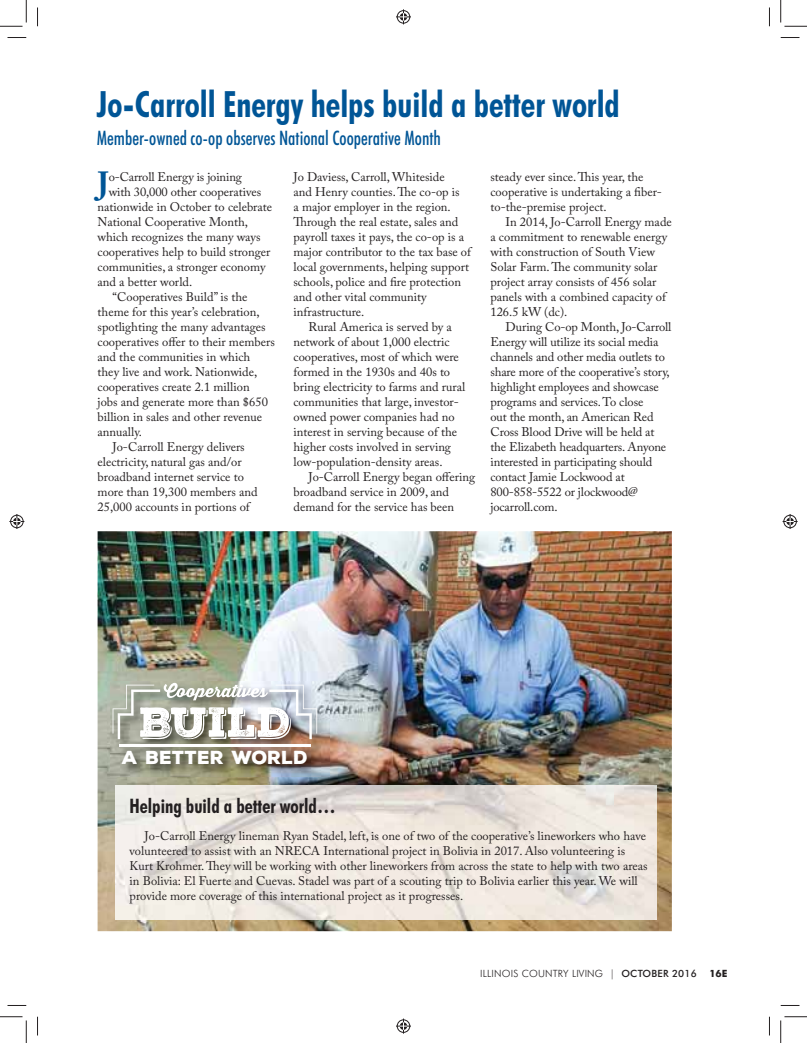
<style>
.page{position:relative;width:807px;height:1043px;background:#fff}
.page>*{position:absolute;margin:0;border:0;box-sizing:border-box;transform-origin:0 0}
.t1{font:700 condensed 36.25px "Futura BT";color:#005596;scale:.93 1}
.t2{font:700 31.88px "Adobe Caslon Pro";color:#005596}
.t3{font:500 condensed 20px "Futura BT";color:#005596;scale:.93 1}
.t4{font:700 condensed 20px "Futura BT";color:#231f20;scale:.93 1}
.t5{font:900 18.25px "Nexa Rust Sans";color:#fff}
.t6{font:12.5px/15px "Adobe Caslon Pro";color:#231f20}
.t7{font:300 10px "Futura BT";letter-spacing:.02em;color:#231f20}
.t8{font:700 10px "Futura BT";color:#231f20}
.s1{font-weight:500}
</style>
<div class="page">
<img style="left:98px;top:531px;width:573px;height:400px">
<img style="left:116px;top:785px;width:540px;height:134px">
<img style="left:110px;top:681px;width:219px;height:95px">
<svg style="left:112px;top:682px;width:205px;height:60px"></svg>
<hr style="left:119px;top:744px;width:191px;height:2px;background:#fff">
<svg style="left:8px;top:37px;width:18px;height:1px"></svg>
<svg style="left:780px;top:37px;width:19px;height:1px"></svg>
<svg style="left:8px;top:1005px;width:18px;height:1px"></svg>
<svg style="left:780px;top:1005px;width:19px;height:1px"></svg>
<svg style="left:37px;top:8px;width:1px;height:18px"></svg>
<svg style="left:37px;top:1016px;width:1px;height:19px"></svg>
<svg style="left:769px;top:8px;width:1px;height:18px"></svg>
<svg style="left:769px;top:1016px;width:1px;height:19px"></svg>
<svg style="left:0;top:0;width:27px;height:27px"></svg>
<svg style="left:0;top:1016px;width:27px;height:26px"></svg>
<svg style="left:780px;top:0;width:26px;height:27px"></svg>
<svg style="left:780px;top:1016px;width:26px;height:26px"></svg>
<svg style="left:396px;top:9px;width:15px;height:15px"></svg>
<svg style="left:396px;top:1018px;width:15px;height:15px"></svg>
<svg style="left:9px;top:514px;width:15px;height:15px"></svg>
<svg style="left:782px;top:514px;width:15px;height:15px"></svg>
<h1 class="t1" style="left:97px;top:86px;width:563px">Jo-Carroll Energy helps build a better world</h1>
<h3 class="t3" style="left:97px;top:128px;width:371px">Member-owned co-op observes National Cooperative Month</h3>
<p class="t6" style="left:293px;top:171px;width:153px">Jo Daviess, Carroll, Whiteside</p>
<p class="t6" style="left:293px;top:186px;width:168px">and Henry counties. The co-op is</p>
<p class="t6" style="left:293px;top:201px;width:159px">a major employer in the region.</p>
<p class="t6" style="left:293px;top:216px;width:166px">Through the real estate, sales and</p>
<p class="t6" style="left:293px;top:231px;width:172px">payroll taxes it pays, the co-op is a</p>
<p class="t6" style="left:293px;top:246px;width:179px">major contributor to the tax base of</p>
<p class="t6" style="left:293px;top:261px;width:177px">local governments, helping support</p>
<p class="t6" style="left:293px;top:276px;width:169px">schools, police and fire protection</p>
<p class="t6" style="left:293px;top:291px;width:135px">and other vital community</p>
<p class="t6" style="left:293px;top:306px;width:72px">infrastructure.</p>
<p class="t6" style="left:308px;top:321px;width:145px">Rural America is served by a</p>
<p class="t6" style="left:293px;top:336px;width:158px">network of about 1,000 electric</p>
<p class="t6" style="left:293px;top:351px;width:167px">cooperatives, most of which were</p>
<p class="t6" style="left:293px;top:366px;width:158px">formed in the 1930s and 40s to</p>
<p class="t6" style="left:293px;top:381px;width:173px">bring electricity to farms and rural</p>
<p class="t6" style="left:293px;top:396px;width:167px">communities that large, investor-</p>
<p class="t6" style="left:293px;top:411px;width:162px">owned power companies had no</p>
<p class="t6" style="left:293px;top:426px;width:165px">interest in serving because of the</p>
<p class="t6" style="left:293px;top:441px;width:159px">higher costs involved in serving</p>
<p class="t6" style="left:293px;top:456px;width:150px">low-population-density areas.</p>
<p class="t6" style="left:308px;top:471px;width:168px">Jo-Carroll Energy began offering</p>
<p class="t6" style="left:293px;top:486px;width:157px">broadband service in 2009, and</p>
<p class="t6" style="left:293px;top:501px;width:162px">demand for the service has been</p>
<p class="t6" style="left:490px;top:170px;width:173px">steady ever since. This year, the cooperative is undertaking a fiber&shy;to-the-premise project.</p>
<p class="t6" style="left:490px;top:215px;width:183px;text-indent:15px">In 2014, Jo-Carroll Energy made a commitment to renewable energy with construction of South View<br>Solar Farm. The community solar project array consists of 456 solar panels with a combined capacity of<br>126.5 kW (dc).</p>
<p class="t6" style="left:490px;top:320px;width:182px;text-indent:15px">During Co-op Month, Jo-Carroll<br>Energy will utilize its social media channels and other media outlets to share more of the cooperative’s story, highlight employees and showcase programs and services. To close<br>out the month, an American Red<br>Cross Blood Drive will be held at the Elizabeth headquarters. Anyone interested in participating should contact Jamie Lockwood at<br>800-858-5522 or jlockwood@ jocarroll.com.</p>
<h2 class="t2" style="left:98px;top:171px;width:13px">J</h2>
<p class="t6" style="left:109px;top:170px;width:135px">o-Carroll Energy is joining</p>
<p class="t6" style="left:109px;top:185px;width:154px">with 30,000 other cooperatives</p>
<p class="t6" style="left:98px;top:200px;width:176px">nationwide in October to celebrate</p>
<p class="t6" style="left:98px;top:215px;width:152px">National Cooperative Month,</p>
<p class="t6" style="left:98px;top:230px;width:164px">which recognizes the many ways</p>
<p class="t6" style="left:98px;top:245px;width:174px">cooperatives help to build stronger</p>
<p class="t6" style="left:98px;top:260px;width:169px">communities, a stronger economy</p>
<p class="t6" style="left:98px;top:275px;width:96px">and a better world.</p>
<p class="t6" style="left:113px;top:290px;width:136px">“Cooperatives Build” is the</p>
<p class="t6" style="left:98px;top:305px;width:163px">theme for this year’s celebration,</p>
<p class="t6" style="left:98px;top:320px;width:169px">spotlighting the many advantages</p>
<p class="t6" style="left:98px;top:335px;width:179px">cooperatives offer to their members</p>
<p class="t6" style="left:98px;top:350px;width:154px">and the communities in which</p>
<p class="t6" style="left:98px;top:365px;width:161px">they live and work. Nationwide,</p>
<p class="t6" style="left:98px;top:380px;width:153px">cooperatives create 2.1 million</p>
<p class="t6" style="left:98px;top:395px;width:172px">jobs and generate more than $650</p>
<p class="t6" style="left:98px;top:410px;width:166px">billion in sales and other revenue</p>
<p class="t6" style="left:98px;top:425px;width:46px">annually.</p>
<p class="t6" style="left:113px;top:440px;width:134px">Jo-Carroll Energy delivers</p>
<p class="t6" style="left:98px;top:455px;width:145px">electricity, natural gas and/or</p>
<p class="t6" style="left:98px;top:470px;width:148px">broadband internet service to</p>
<p class="t6" style="left:98px;top:485px;width:161px">more than 19,300 members and</p>
<p class="t6" style="left:98px;top:500px;width:154px">25,000 accounts in portions of</p>
<h3 class="t5" style="left:122px;top:747px;width:187px">A BETTER WORLD</h3>
<h3 class="t4" style="left:129px;top:796px;width:223px">Helping build a better world…</h3>
<p class="t6" style="left:129px;top:829px;width:519px;text-indent:15px">Jo-Carroll Energy lineman Ryan Stadel, left, is one of two of the cooperative’s lineworkers who have volunteered to assist with an NRECA International project in Bolivia in 2017. Also volunteering is Kurt Krohmer. They will be working with other lineworkers from across the state to help with two areas in Bolivia: El Fuerte and Cuevas. Stadel was part of a scouting trip to Bolivia earlier this year. We will provide more coverage of this international project as it progresses.</p>
<p class="t7" style="left:480px;top:967px;width:218px">ILLINOIS COUNTRY LIVING | <span class="s1">OCTOBER 2016</span></p>
<p class="t8" style="left:709px;top:970px;width:20px">16E</p>
</div>
